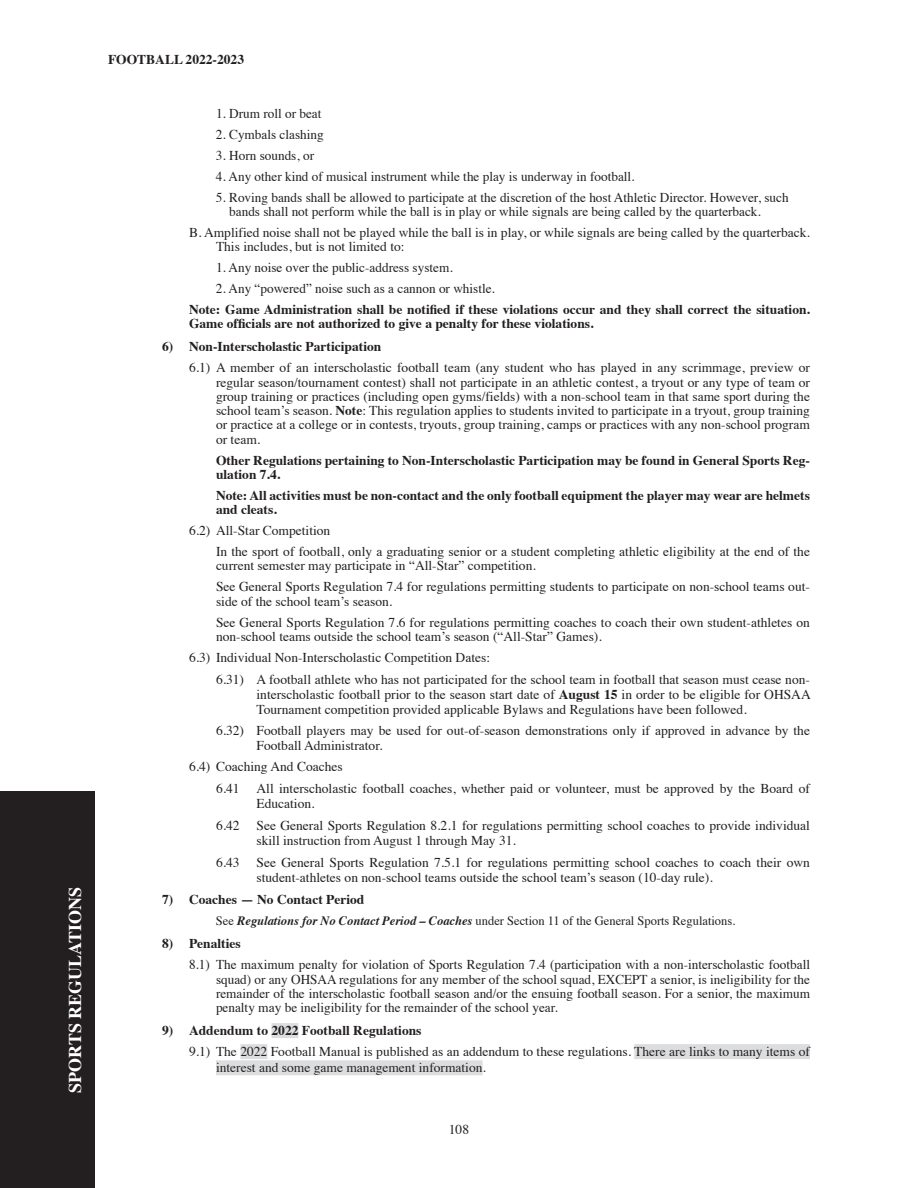
<style>
.page{position:relative;width:918px;height:1188px;background:#fff}
.page>*{position:absolute;margin:0;border:0;box-sizing:border-box;transform-origin:0 0}
.t1{font:700 18px "Times";color:#fff}
._1_1___1_2___1_3{font:13.5px/14.2px "Times";color:#231f20}
._1_21___1_22___1_23{font:13.5px/15px "Times";color:#231f20}
.Paragraph_Text_Level{font:13.5px/14.2px "Times";color:#231f20}
.Level_1{font:13.5px/14.2px "Times";color:#231f20}
.Paragraph_Text_Level-2{font:700 13.5px/14.2px "Times";color:#231f20}
._1___2___3{font:700 13.5px "Times";color:#231f20}
.Level_1-2{font:12.75px "Times";color:#231f20}
.s1{font-weight:700}
.s2{font-weight:700;font-style:italic}
</style>
<div class="page">
<div style="left:0;top:792px;width:94px;height:396px;background:#231f20"></div>
<div style="left:272px;top:1023px;width:27px;height:15px;background:#dcdddf"></div>
<div style="left:240px;top:1044px;width:27px;height:15px;background:#dcdddf"></div>
<div style="left:634px;top:1044px;width:176px;height:15px;background:#dcdddf"></div>
<div style="left:216px;top:1060px;width:267px;height:15px;background:#dcdddf"></div>
<h1 class="t1" style="left:58px;top:1093px;width:207px;rotate:-90deg">SPORTS REGULATIONS</h1>
<p class="Paragraph_Text_Level-2" style="left:108px;top:51px;width:138px">FOOTBALL 2022-2023</p>
<p class="Level_1" style="left:216px;top:105px;width:107px">1. Drum roll or beat</p>
<p class="Level_1" style="left:216px;top:126px;width:109px">2. Cymbals clashing</p>
<p class="Level_1" style="left:216px;top:147px;width:100px">3. Horn sounds, or</p>
<p class="Level_1" style="left:216px;top:168px;width:420px">4. Any other kind of musical instrument while the play is underway in football.</p>
<p class="Level_1" style="left:229px;top:189px;width:561px;text-indent:-13px">5. Roving bands shall be allowed to participate at the discretion of the host Athletic Director. However, such bands shall not perform while the ball is in play or while signals are being called by the quarterback.</p>
<p class="_1_1___1_2___1_3" style="left:216px;top:224px;width:596px;text-indent:-27px">B. Amplified noise shall not be played while the ball is in play, or while signals are being called by the quarterback.<br>This includes, but is not limited to:</p>
<p class="Level_1" style="left:216px;top:259px;width:238px">1. Any noise over the public-address system.</p>
<p class="Level_1" style="left:216px;top:280px;width:280px">2. Any “powered” noise such as a cannon or whistle.</p>
<p class="Paragraph_Text_Level-2" style="left:189px;top:301px;width:622px">Note: Game Administration shall be notified if these violations occur and they shall correct the situation.<br>Game officials are not authorized to give a penalty for these violations.</p>
<p class="_1___2___3" style="left:162px;top:334px;width:221px">6) Non-Interscholastic Participation</p>
<p class="_1_1___1_2___1_3" style="left:216px;top:359px;width:596px;text-align:justify;text-indent:-27px">6.1) A member of an interscholastic football team (any student who has played in any scrimmage, preview or regular season/tournament contest) shall not participate in an athletic contest, a tryout or any type of team or group training or practices (including open gyms/fields) with a non-school team in that same sport during the school team’s season. <span class="s1">Note</span>: This regulation applies to students invited to participate in a tryout, group training or practice at a college or in contests, tryouts, group training, camps or practices with any non-school program or team.</p>
<p class="Paragraph_Text_Level-2" style="left:216px;top:451px;width:595px">Other Regulations pertaining to Non-Interscholastic Participation may be found in General Sports Reg&shy;ulation 7.4.</p>
<p class="Paragraph_Text_Level-2" style="left:216px;top:487px;width:595px">Note: All activities must be non-contact and the only football equipment the player may wear are helmets and cleats.</p>
<p class="_1_1___1_2___1_3" style="left:189px;top:522px;width:143px">6.2) All-Star Competition</p>
<p class="Paragraph_Text_Level" style="left:216px;top:543px;width:596px">In the sport of football, only a graduating senior or a student completing athletic eligibility at the end of the current semester may participate in “All-Star” competition.</p>
<p class="Paragraph_Text_Level" style="left:216px;top:578px;width:595px">See General Sports Regulation 7.4 for regulations permitting students to participate on non-school teams out&shy;side of the school team’s season.</p>
<p class="Paragraph_Text_Level" style="left:216px;top:614px;width:595px">See General Sports Regulation 7.6 for regulations permitting coaches to coach their own student-athletes on non-school teams outside the school team’s season (“All-Star” Games).</p>
<p class="_1_1___1_2___1_3" style="left:189px;top:649px;width:303px">6.3) Individual Non-Interscholastic Competition Dates:</p>
<p class="_1_21___1_22___1_23" style="left:256px;top:670px;width:556px;text-align:justify;text-indent:-40px">6.31) A football athlete who has not participated for the school team in football that season must cease non&shy;interscholastic football prior to the season start date of <span class="s1">August 15</span> in order to be eligible for OHSAA Tournament competition provided applicable Bylaws and Regulations have been followed.</p>
<p class="_1_21___1_22___1_23" style="left:256px;top:722px;width:555px;text-indent:-40px">6.32) Football players may be used for out-of-season demonstrations only if approved in advance by the<br>Football Administrator.</p>
<p class="_1_1___1_2___1_3" style="left:189px;top:758px;width:155px">6.4) Coaching And Coaches</p>
<p class="_1_21___1_22___1_23" style="left:216px;top:780px;width:25px">6.41</p>
<p class="_1_21___1_22___1_23" style="left:256px;top:780px;width:555px">All interscholastic football coaches, whether paid or volunteer, must be approved by the Board of<br>Education.</p>
<p class="_1_21___1_22___1_23" style="left:216px;top:817px;width:25px">6.42</p>
<p class="_1_21___1_22___1_23" style="left:256px;top:817px;width:555px">See General Sports Regulation 8.2.1 for regulations permitting school coaches to provide individual skill instruction from August 1 through May 31.</p>
<p class="_1_21___1_22___1_23" style="left:216px;top:853px;width:25px">6.43</p>
<p class="_1_21___1_22___1_23" style="left:256px;top:853px;width:555px">See General Sports Regulation 7.5.1 for regulations permitting school coaches to coach their own student-athletes on non-school teams outside the school team’s season (10-day rule).</p>
<p class="_1___2___3" style="left:162px;top:887px;width:204px">7) Coaches — No Contact Period</p>
<p class="Level_1-2" style="left:216px;top:909px;width:521px">See <span class="s2">Regulations for No Contact Period – Coaches</span> under Section 11 of the General Sports Regulations.</p>
<p class="_1___2___3" style="left:162px;top:931px;width:80px">8) Penalties</p>
<p class="_1_1___1_2___1_3" style="left:216px;top:957px;width:596px;text-align:justify;text-indent:-27px">8.1) The maximum penalty for violation of Sports Regulation 7.4 (participation with a non-interscholastic football squad) or any OHSAA regulations for any member of the school squad, EXCEPT a senior, is ineligibility for the remainder of the interscholastic football season and/or the ensuing football season. For a senior, the maximum penalty may be ineligibility for the remainder of the school year.</p>
<p class="_1___2___3" style="left:162px;top:1018px;width:261px">9) Addendum to 2022 Football Regulations</p>
<p class="_1_1___1_2___1_3" style="left:216px;top:1042px;width:596px;line-height:16.2px;text-indent:-27px">9.1) The 2022 Football Manual is published as an addendum to these regulations. There are links to many items of interest and some game management information.</p>
<p class="_1_1___1_2___1_3" style="left:449px;top:1121px;width:22px">108</p>
</div>
